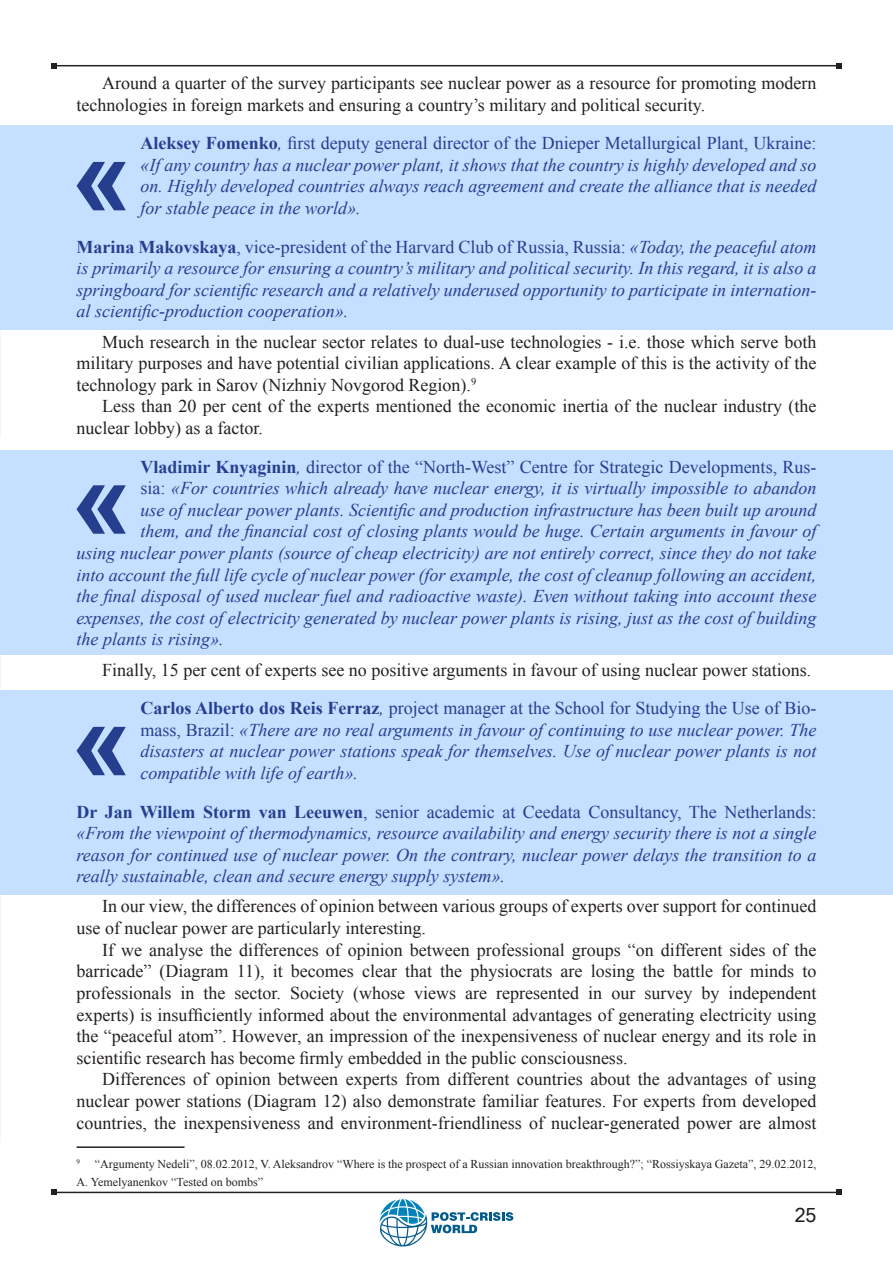
<style>
.page{position:relative;width:893px;height:1263px;background:#fff}
.page>*{position:absolute;margin:0;border:0;box-sizing:border-box;transform-origin:0 0}
.Paragraph_Style_1_ma{font:700 108.6px "Arial";color:#253f8e}
.t1{font:19.5px "Microsoft Sans Serif";color:#231f20}
.Base_text{font:18px/21.6px "Times New Roman";color:#231f20}
.Paragraph_Style_1_ma-2{font:italic 18px/21.6px "Times New Roman";color:#253f8e;text-align:justify}
.Paragraph_Style_2_ma{font:italic 18px/21.6px "Times New Roman";color:#253f8e;text-align:justify}
.Paragraph_Style_1_ma-3{font:18px "Times New Roman";color:#253f8e}
.Footnote{font:12px/18px "Times New Roman";color:#231f20}
.s1{font-weight:700;font-style:normal}
.s2{font-style:normal}
.s3{font-weight:700}
.s4{font-style:italic}
</style>
<div class="page">
<div style="left:0;top:451px;width:892px;height:204px;background:#c4dfff"></div>
<div style="left:0;top:691px;width:892px;height:204px;background:#c4dfff"></div>
<div style="left:0;top:126px;width:892px;height:204px;background:#c4dfff"></div>
<svg style="left:380px;top:1199px;width:133px;height:47px"></svg>
<hr style="left:54px;top:65px;width:785px;height:1px;background:#231f20">
<svg style="left:51px;top:63px;width:6px;height:6px"></svg>
<svg style="left:836px;top:63px;width:6px;height:6px"></svg>
<hr style="left:54px;top:1192px;width:785px;height:1px;background:#231f20">
<svg style="left:51px;top:1189px;width:6px;height:6px"></svg>
<svg style="left:836px;top:1189px;width:6px;height:6px"></svg>
<hr style="left:77px;top:1146px;width:108px;height:2px;background:#231f20">
<p class="Base_text" style="left:77px;top:72px;width:741px;text-indent:26px">Around a quarter of the survey participants see nuclear power as a resource for promoting modern technologies in foreign markets and ensuring a country’s military and political security.</p>
<p class="Paragraph_Style_1_ma-2" style="left:140px;top:132px;width:677px"><span class="s1">Aleksey Fomenko</span>, <span class="s2">first deputy general director of the Dnieper Metallurgical Plant, Ukraine: </span>«If any country has a nuclear power plant, it shows that the country is highly developed and so on. Highly developed countries always reach agreement and create the alliance that is needed for stable peace in the world».</p>
<p class="Paragraph_Style_2_ma" style="left:77px;top:235px;width:741px"><span class="s1">Marina Makovskaya</span><span class="s2">, vice-president of the Harvard Club of Russia, Russia:</span> «Today, the peaceful atom is primarily a resource for ensuring a country’s military and political security. In this regard, it is also a springboard for scientific research and a relatively underused opportunity to participate in internation&shy;al scientific-production cooperation».</p>
<p class="Base_text" style="left:77px;top:330px;width:741px;text-align:justify;text-indent:26px">Much research in the nuclear sector relates to dual-use technologies - i.e. those which serve both military purposes and have potential civilian applications. A clear example of this is the activity of the technology park in Sarov (Nizhniy Novgorod Region).<sup>9</sup></p>
<p class="Base_text" style="left:77px;top:395px;width:741px;text-indent:26px">Less than 20 per cent of the experts mentioned the economic inertia of the nuclear industry (the nuclear lobby) as a factor.</p>
<p class="Paragraph_Style_1_ma" style="left:71px;top:103px;width:62px">«</p>
<p class="Paragraph_Style_1_ma-3" style="left:140px;top:454px;width:677px"><span class="s3">Vladimir Knyaginin</span><span class="s4">,</span> director of the “North-West” Centre for Strategic Developments, Rus-</p>
<p class="Paragraph_Style_1_ma-2" style="left:140px;top:477px;width:677px"><span class="s2">sia:</span> «For countries which already have nuclear energy, it is virtually impossible to abandon</p>
<p class="Paragraph_Style_1_ma-2" style="left:140px;top:498px;width:677px">use of nuclear power plants. Scientific and production infrastructure has been built up around</p>
<p class="Paragraph_Style_1_ma-2" style="left:140px;top:520px;width:677px">them, and the financial cost of closing plants would be huge. Certain arguments in favour of</p>
<p class="Paragraph_Style_1_ma-2" style="left:77px;top:542px;width:741px">using nuclear power plants (source of cheap electricity) are not entirely correct, since they do not take</p>
<p class="Paragraph_Style_1_ma-2" style="left:77px;top:563px;width:741px">into account the full life cycle of nuclear power (for example, the cost of cleanup following an accident,</p>
<p class="Paragraph_Style_1_ma-2" style="left:77px;top:585px;width:741px">the final disposal of used nuclear fuel and radioactive waste). Even without taking into account these</p>
<p class="Paragraph_Style_1_ma-2" style="left:77px;top:606px;width:741px">expenses, the cost of electricity generated by nuclear power plants is rising, just as the cost of building</p>
<p class="Paragraph_Style_1_ma-2" style="left:77px;top:628px;width:149px">the plants is rising».</p>
<p class="Base_text" style="left:102px;top:658px;width:711px">Finally, 15 per cent of experts see no positive arguments in favour of using nuclear power stations.</p>
<p class="Paragraph_Style_1_ma" style="left:71px;top:427px;width:62px">«</p>
<p class="Paragraph_Style_1_ma-2" style="left:140px;top:697px;width:677px"><span class="s1">Carlos Alberto dos Reis Ferraz</span>, <span class="s2">project manager at the School for Studying the Use of Bio&shy;mass, Brazil:</span> «There are no real arguments in favour of continuing to use nuclear power. The disasters at nuclear power stations speak for themselves. Use of nuclear power plants is not compatible with life of earth».</p>
<p class="Paragraph_Style_2_ma" style="left:77px;top:800px;width:741px"><span class="s1">Dr Jan Willem Storm van Leeuwen</span><span class="s2">, senior academic at Ceedata Consultancy, The Netherlands: </span>«From the viewpoint of thermodynamics, resource availability and energy security there is not a single reason for continued use of nuclear power. On the contrary, nuclear power delays the transition to a really sustainable, clean and secure energy supply system».</p>
<p class="Base_text" style="left:77px;top:895px;width:741px;text-indent:26px">In our view, the differences of opinion between various groups of experts over support for continued use of nuclear power are particularly interesting.</p>
<p class="Base_text" style="left:77px;top:938px;width:741px;text-align:justify;text-indent:26px">If we analyse the differences of opinion between professional groups “on different sides of the barricade” (Diagram 11), it becomes clear that the physiocrats are losing the battle for minds to professionals in the sector. Society (whose views are represented in our survey by independent experts) is insufficiently informed about the environmental advantages of generating electricity using the “peaceful atom”. However, an impression of the inexpensiveness of nuclear energy and its role in scientific research has become firmly embedded in the public consciousness.</p>
<p class="Base_text" style="left:77px;top:1068px;width:741px;text-align:justify;text-indent:26px">Differences of opinion between experts from different countries about the advantages of using nuclear power stations (Diagram 12) also demonstrate familiar features. For experts from developed countries, the inexpensiveness and environment-friendliness of nuclear-generated power are almost</p>
<p class="Footnote" style="left:77px;top:1155px;width:741px"><sup>9</sup> “Argumenty Nedeli”, 08.02.2012, V. Aleksandrov “Where is the prospect of a Russian innovation breakthrough?”; “Rossiyskaya Gazeta”, 29.02.2012,<br>A. Yemelyanenkov “Tested on bombs”</p>
<p class="Paragraph_Style_1_ma" style="left:71px;top:668px;width:62px">«</p>
<p class="t1" style="left:795px;top:1202px;width:23px">25</p>
</div>
